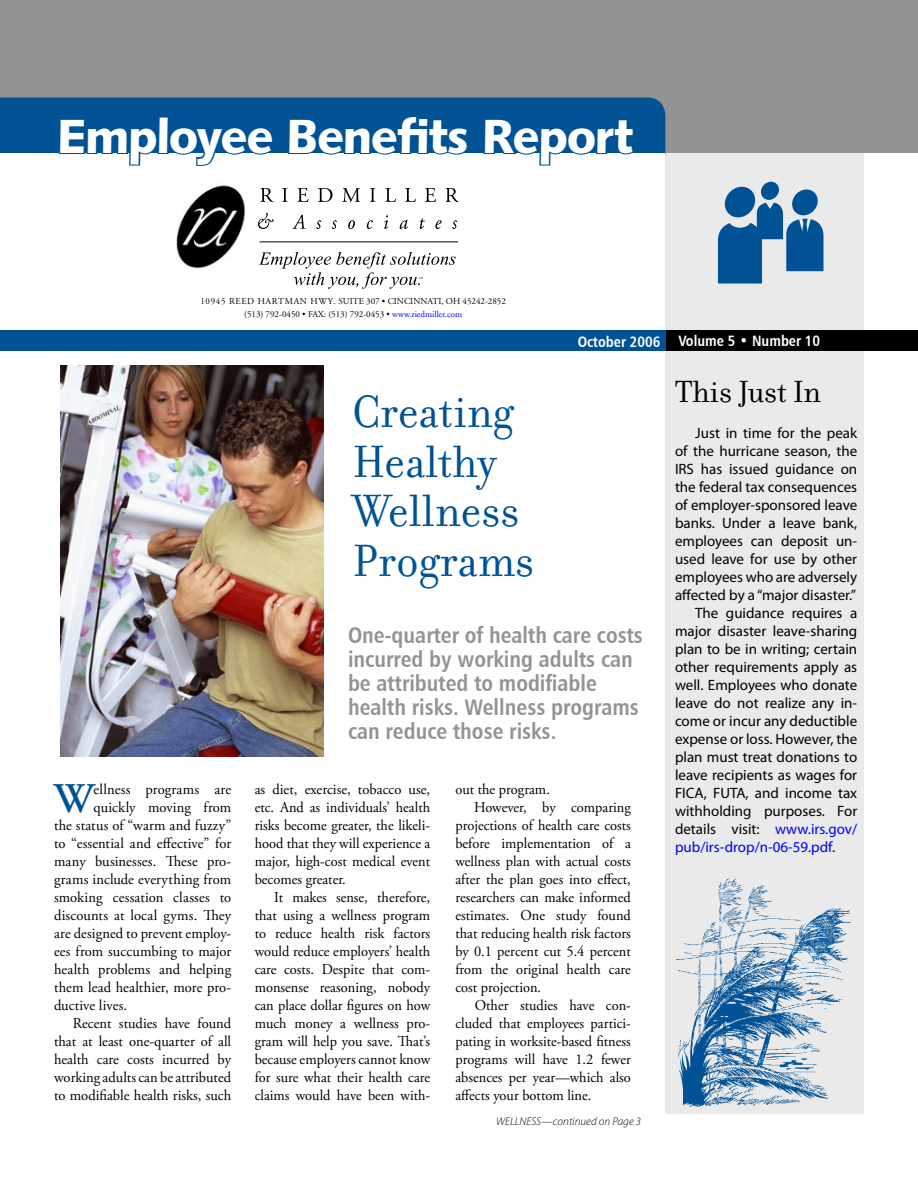
<style>
.page{position:relative;width:918px;height:1188px;background:#fff}
.page>*{position:absolute;margin:0;border:0;box-sizing:border-box;transform-origin:0 0}
.headline{font:48.75px/49.5px "Filosofia";color:#005295}
.t1{font:48px "Humanist 531 BT Black A";letter-spacing:-.025em;color:#fff}
.body_copy_first_para{font:600 42.15px "Adobe Garamond Pro";color:#005295}
.sidebar_head{font:33px "Filosofia";color:#000}
.main_subhead{font:22.5px/24px "Humanist 777 BT Bold Condensed B";color:#939393}
.body_copy{font:15px/18px "Adobe Garamond Pro";color:#000;text-align:justify;scale:.96 1}
.This_Just_In{font:15px/18px "Myriad Pro";color:#000;text-align:justify}
.body_copy_first_para-2{font:15px "Adobe Garamond Pro";letter-spacing:.01em;color:#000}
.body_copy-2{font:15px/18px "Adobe Garamond Pro";color:#000;text-align:justify}
.t2{font:15px "Humanist 777 BT Bold Condensed B";color:#fff}
.t3{font:italic 300 11.25px "Myriad Pro";letter-spacing:.005em;color:#000}
.t4{font:9px "Adobe Garamond";color:#000}
.s1{color:#00f}
</style>
<div class="page">
<div style="left:665px;top:135px;width:199px;height:978px;background:#eaeaea"></div>
<div style="left:665px;top:330px;width:253px;height:21px;background:#000"></div>
<div style="left:0;top:330px;width:665px;height:21px;background:#005295"></div>
<div style="left:761px;top:182px;width:18px;height:18px;background:#005295;border-radius:50%"></div>
<svg style="left:718px;top:186px;width:106px;height:98px"></svg>
<div style="left:0;top:0;width:918px;height:153px;background:#939393"></div>
<div style="left:0;top:98px;width:665px;height:55px;background:#005295"></div>
<svg style="left:57px;top:114px;width:218px;height:52px"></svg>
<div style="left:287px;top:114px;width:184px;height:41px;background:#005295"></div>
<svg style="left:482px;top:116px;width:154px;height:50px"></svg>
<img style="left:676px;top:878px;width:174px;height:229px">
<img style="left:61px;top:366px;width:263px;height:390px">
<img style="left:176px;top:185px;width:70px;height:84px">
<svg style="left:260px;top:188px;width:14px;height:14px"></svg>
<svg style="left:282px;top:188px;width:6px;height:14px"></svg>
<svg style="left:297px;top:188px;width:12px;height:14px"></svg>
<svg style="left:318px;top:188px;width:15px;height:14px"></svg>
<svg style="left:342px;top:188px;width:18px;height:14px"></svg>
<svg style="left:370px;top:188px;width:5px;height:14px"></svg>
<svg style="left:385px;top:188px;width:11px;height:14px"></svg>
<svg style="left:405px;top:188px;width:11px;height:14px"></svg>
<svg style="left:425px;top:188px;width:11px;height:14px"></svg>
<svg style="left:445px;top:188px;width:14px;height:14px"></svg>
<svg style="left:258px;top:213px;width:16px;height:16px"></svg>
<svg style="left:292px;top:215px;width:14px;height:14px"></svg>
<svg style="left:316px;top:220px;width:5px;height:9px"></svg>
<svg style="left:332px;top:220px;width:5px;height:9px"></svg>
<svg style="left:348px;top:220px;width:7px;height:9px"></svg>
<svg style="left:367px;top:220px;width:6px;height:9px"></svg>
<svg style="left:384px;top:215px;width:4px;height:14px"></svg>
<svg style="left:400px;top:220px;width:8px;height:9px"></svg>
<svg style="left:419px;top:218px;width:6px;height:11px"></svg>
<svg style="left:435px;top:220px;width:7px;height:9px"></svg>
<svg style="left:452px;top:220px;width:5px;height:9px"></svg>
<hr style="left:260px;top:241px;width:198px;height:1px;background:#000">
<svg style="left:259px;top:252px;width:197px;height:37px"></svg>
<p class="t1" style="left:57px;top:106px;width:577px">Employee Benefits Report</p>
<p class="t4" style="left:200px;top:297px;width:307px">10945 REED HARTMAN HWY. SUITE 307 • CINCINNATI, OH 45242-2852</p>
<p class="t4" style="left:244px;top:309px;width:220px">(513) 792-0450 • FAX: (513) 792-0453 • <span class="s1">www.riedmiller.com</span></p>
<p class="body_copy_first_para" style="left:54px;top:774px;width:41px">W</p>
<p class="body_copy_first_para-2" style="left:94px;top:780px;width:139px">ellness programs are</p>
<p class="body_copy_first_para-2" style="left:94px;top:798px;width:139px">quickly moving from</p>
<p class="body_copy_first_para-2" style="left:54px;top:816px;width:179px">the status of “warm and fuzzy”</p>
<p class="body_copy_first_para-2" style="left:54px;top:834px;width:179px">to “essential and effective” for</p>
<p class="body_copy_first_para-2" style="left:54px;top:852px;width:179px">many businesses. These pro-</p>
<p class="body_copy_first_para-2" style="left:54px;top:870px;width:179px">grams include everything from</p>
<p class="body_copy_first_para-2" style="left:54px;top:888px;width:179px">smoking cessation classes to</p>
<p class="body_copy_first_para-2" style="left:54px;top:906px;width:179px">discounts at local gyms. They</p>
<p class="body_copy_first_para-2" style="left:54px;top:924px;width:179px">are designed to prevent employ-</p>
<p class="body_copy_first_para-2" style="left:54px;top:942px;width:179px">ees from succumbing to major</p>
<p class="body_copy_first_para-2" style="left:54px;top:960px;width:179px">health problems and helping</p>
<p class="body_copy_first_para-2" style="left:54px;top:978px;width:179px">them lead healthier, more pro-</p>
<p class="body_copy_first_para-2" style="left:54px;top:996px;width:75px">ductive lives.</p>
<p class="body_copy-2" style="left:54px;top:1015px;width:179px;text-indent:19px">Recent studies have found that at least one-quarter of all health care costs incurred by working adults can be attributed to modifiable health risks, such</p>
<p class="t2" style="left:578px;top:332px;width:84px">October 2006</p>
<p class="t2" style="left:678px;top:332px;width:143px">Volume 5 • Number 10</p>
<p class="sidebar_head" style="left:675px;top:374px;width:148px">This Just In</p>
<p class="This_Just_In" style="left:675px;top:424px;width:184px;text-indent:20px">Just in time for the peak of the hurricane season, the IRS has issued guidance on the federal tax consequences of employer-sponsored leave banks. Under a leave bank, employees can deposit un&shy;used leave for use by other employees who are adversely affected by a “major disaster.”</p>
<p class="This_Just_In" style="left:675px;top:604px;width:184px;text-indent:20px">The guidance requires a major disaster leave-sharing plan to be in writing; certain other requirements apply as well. Employees who donate leave do not realize any in&shy;come or incur any deductible expense or loss. However, the plan must treat donations to leave recipients as wages for FICA, FUTA, and income tax withholding purposes. For details visit: <span class="s1">www.irs.gov/ pub/irs-drop/n-06-59.pdf</span>.</p>
<p class="headline" style="left:352px;top:388px;width:183px">Creating<br>Healthy<br>Wellness<br>Programs</p>
<p class="main_subhead" style="left:348px;top:622px;width:296px">One-quarter of health care costs incurred by working adults can be attributed to modifiable health risks. Wellness programs can reduce those risks.</p>
<p class="body_copy-2" style="left:255px;top:781px;width:177px">as diet, exercise, tobacco use, etc. And as individuals’ health risks become greater, the likeli&shy;hood that they will experience a major, high-cost medical event becomes greater.</p>
<p class="body_copy" style="left:255px;top:889px;width:184px;text-indent:19px">It makes sense, therefore, that using a wellness program to reduce health risk factors would reduce employers’ health care costs. Despite that com&shy;monsense reasoning, nobody can place dollar figures on how much money a wellness pro&shy;gram will help you save. That’s because employers cannot know for sure what their health care claims would have been with-</p>
<p class="body_copy" style="left:455px;top:781px;width:100px">out the program.</p>
<p class="body_copy" style="left:455px;top:799px;width:184px;text-indent:19px">However, by comparing projections of health care costs before implementation of a wellness plan with actual costs after the plan goes into effect, researchers can make informed estimates. One study found that reducing health risk factors by 0.1 percent cut 5.4 percent from the original health care cost projection.</p>
<p class="body_copy" style="left:455px;top:997px;width:184px;text-indent:19px">Other studies have con&shy;cluded that employees partici&shy;pating in worksite-based fitness programs will have 1.2 fewer absences per year—which also affects your bottom line.</p>
<p class="t3" style="left:496px;top:1115px;width:146px">WELLNESS—continued on Page 3</p>
</div>
